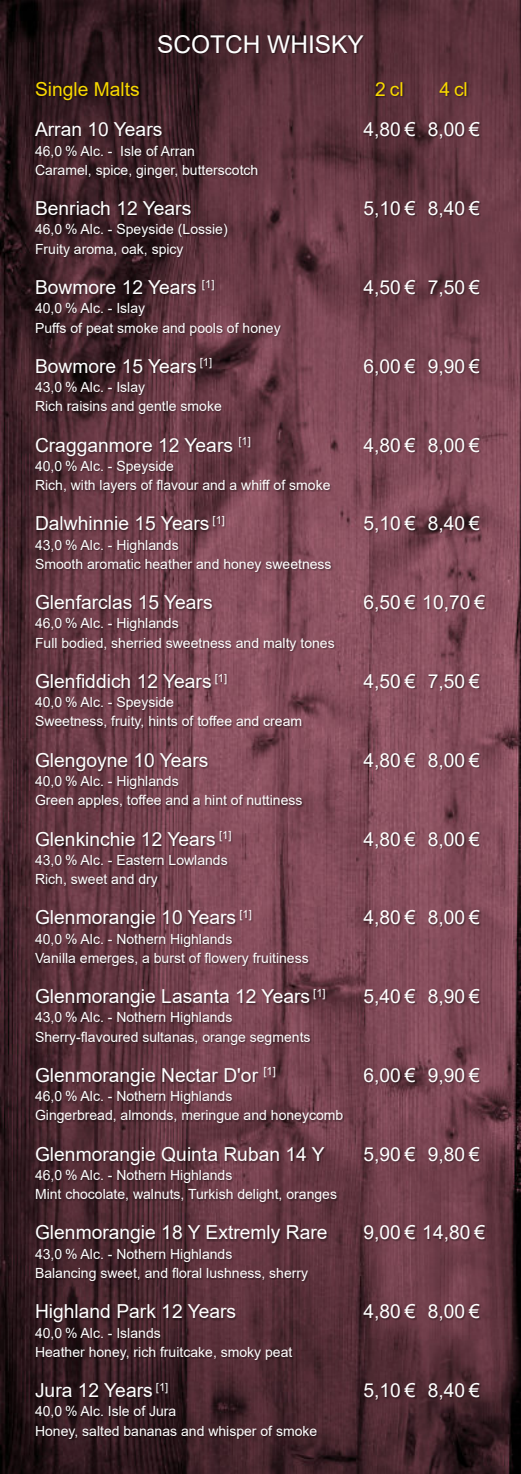
<style>
.page{position:relative;width:521px;height:1474px;background:#fff}
.page>*{position:absolute;margin:0;border:0;box-sizing:border-box;transform-origin:0 0}
.t1{font:24.5px "Arial";color:#fff}
.t2{font:19.25px "Arial";color:#fff}
.t3{font:19.25px "Arial";color:#f9d900}
.t4{font:14px/19.2px "Arial";color:#fff}
</style>
<div class="page">
<img style="left:0;top:0;width:521px;height:1473px">
<img style="left:35px;top:82px;width:309px;height:1357px">
<img style="left:364px;top:82px;width:52px;height:1318px">
<img style="left:424px;top:82px;width:62px;height:1318px">
<img style="left:158px;top:35px;width:207px;height:19px">
<h1 class="t1" style="left:157px;top:35px;width:208px">SCOTCH WHISKY</h1>
<h2 class="t3" style="left:35px;top:82px;width:106px">Single Malts</h2>
<h2 class="t2" style="left:35px;top:122px;width:129px">Arran 10 Years</h2>
<p class="t4" style="left:35px;top:142px;width:225px">46,0 % Alc. - Isle of Arran<br>Caramel, spice, ginger, butterscotch</p>
<h2 class="t2" style="left:35px;top:201px;width:158px">Benriach 12 Years</h2>
<p class="t4" style="left:35px;top:221px;width:194px">46,0 % Alc. - Speyside (Lossie)<br>Fruity aroma, oak, spicy</p>
<h2 class="t2" style="left:35px;top:280px;width:181px">Bowmore 12 Years <sup>[1]</sup></h2>
<p class="t4" style="left:35px;top:300px;width:247px">40,0 % Alc. - Islay<br>Puffs of peat smoke and pools of honey</p>
<h2 class="t2" style="left:35px;top:359px;width:179px">Bowmore 15 Years <sup>[1]</sup></h2>
<p class="t4" style="left:35px;top:379px;width:188px">43,0 % Alc. - Islay<br>Rich raisins and gentle smoke</p>
<h2 class="t2" style="left:35px;top:437px;width:217px">Cragganmore 12 Years <sup>[1]</sup></h2>
<p class="t4" style="left:35px;top:457px;width:297px">40,0 % Alc. - Speyside<br>Rich, with layers of flavour and a whiff of smoke</p>
<h2 class="t2" style="left:35px;top:516px;width:192px">Dalwhinnie 15 Years <sup>[1]</sup></h2>
<p class="t4" style="left:35px;top:536px;width:298px">43,0 % Alc. - Highlands<br>Smooth aromatic heather and honey sweetness</p>
<h2 class="t2" style="left:35px;top:595px;width:179px">Glenfarclas 15 Years</h2>
<p class="t4" style="left:35px;top:615px;width:301px">46,0 % Alc. - Highlands<br>Full bodied, sherried sweetness and malty tones</p>
<h2 class="t2" style="left:35px;top:674px;width:194px">Glenfiddich 12 Years <sup>[1]</sup></h2>
<p class="t4" style="left:35px;top:694px;width:269px">40,0 % Alc. - Speyside<br>Sweetness, fruity, hints of toffee and cream</p>
<h2 class="t2" style="left:35px;top:752px;width:175px">Glengoyne 10 Years</h2>
<p class="t4" style="left:35px;top:772px;width:269px">40,0 % Alc. - Highlands<br>Green apples, toffee and a hint of nuttiness</p>
<h2 class="t2" style="left:35px;top:831px;width:198px">Glenkinchie 12 Years <sup>[1]</sup></h2>
<p class="t4" style="left:35px;top:851px;width:194px">43,0 % Alc. - Eastern Lowlands<br>Rich, sweet and dry</p>
<h2 class="t2" style="left:35px;top:910px;width:218px">Glenmorangie 10 Years <sup>[1]</sup></h2>
<p class="t4" style="left:35px;top:930px;width:275px">40,0 % Alc. - Nothern Highlands<br>Vanilla emerges, a burst of flowery fruitiness</p>
<h2 class="t2" style="left:35px;top:989px;width:292px">Glenmorangie Lasanta 12 Years <sup>[1]</sup></h2>
<p class="t4" style="left:35px;top:1009px;width:277px">43,0 % Alc. - Nothern Highlands<br>Sherry-flavoured sultanas, orange segments</p>
<h2 class="t2" style="left:35px;top:1067px;width:242px">Glenmorangie Nectar D'or <sup>[1]</sup></h2>
<p class="t4" style="left:35px;top:1087px;width:310px">46,0 % Alc. - Nothern Highlands<br>Gingerbread, almonds, meringue and honeycomb</p>
<h2 class="t2" style="left:35px;top:1146px;width:291px">Glenmorangie Quinta Ruban 14 Y</h2>
<p class="t4" style="left:35px;top:1166px;width:303px">46,0 % Alc. - Nothern Highlands<br>Mint chocolate, walnuts, Turkish delight, oranges</p>
<h2 class="t2" style="left:35px;top:1225px;width:294px">Glenmorangie 18 Y Extremly Rare</h2>
<p class="t4" style="left:35px;top:1245px;width:275px">43,0 % Alc. - Nothern Highlands<br>Balancing sweet, and floral lushness, sherry</p>
<h2 class="t2" style="left:35px;top:1304px;width:203px">Highland Park 12 Years</h2>
<p class="t4" style="left:35px;top:1324px;width:259px">40,0 % Alc. - Islands<br>Heather honey, rich fruitcake, smoky peat</p>
<h2 class="t2" style="left:35px;top:1382px;width:135px">Jura 12 Years <sup>[1]</sup></h2>
<p class="t4" style="left:35px;top:1402px;width:284px">40,0 % Alc. Isle of Jura<br>Honey, salted bananas and whisper of smoke</p>
<h2 class="t3" style="left:375px;top:82px;width:30px">2cl</h2>
<h2 class="t2" style="left:363px;top:122px;width:54px">4,80 €</h2>
<h2 class="t3" style="left:439px;top:82px;width:30px">4cl</h2>
<h2 class="t2" style="left:428px;top:122px;width:54px">8,00 €</h2>
<h2 class="t2" style="left:363px;top:201px;width:54px">5,10 €</h2>
<h2 class="t2" style="left:428px;top:201px;width:54px">8,40 €</h2>
<h2 class="t2" style="left:363px;top:280px;width:54px">4,50 €</h2>
<h2 class="t2" style="left:428px;top:280px;width:54px">7,50 €</h2>
<h2 class="t2" style="left:363px;top:359px;width:54px">6,00 €</h2>
<h2 class="t2" style="left:428px;top:359px;width:54px">9,90 €</h2>
<h2 class="t2" style="left:363px;top:437px;width:54px">4,80 €</h2>
<h2 class="t2" style="left:428px;top:437px;width:54px">8,00 €</h2>
<h2 class="t2" style="left:363px;top:516px;width:54px">5,10 €</h2>
<h2 class="t2" style="left:428px;top:516px;width:54px">8,40 €</h2>
<h2 class="t2" style="left:363px;top:595px;width:123px">6,50 € 10,70 €</h2>
<h2 class="t2" style="left:363px;top:674px;width:54px">4,50 €</h2>
<h2 class="t2" style="left:428px;top:674px;width:54px">7,50 €</h2>
<h2 class="t2" style="left:363px;top:752px;width:54px">4,80 €</h2>
<h2 class="t2" style="left:428px;top:752px;width:54px">8,00 €</h2>
<h2 class="t2" style="left:363px;top:831px;width:54px">4,80 €</h2>
<h2 class="t2" style="left:428px;top:831px;width:54px">8,00 €</h2>
<h2 class="t2" style="left:363px;top:910px;width:54px">4,80 €</h2>
<h2 class="t2" style="left:428px;top:910px;width:54px">8,00 €</h2>
<h2 class="t2" style="left:363px;top:989px;width:54px">5,40 €</h2>
<h2 class="t2" style="left:428px;top:989px;width:54px">8,90 €</h2>
<h2 class="t2" style="left:363px;top:1067px;width:54px">6,00 €</h2>
<h2 class="t2" style="left:428px;top:1067px;width:54px">9,90 €</h2>
<h2 class="t2" style="left:363px;top:1146px;width:54px">5,90 €</h2>
<h2 class="t2" style="left:428px;top:1146px;width:54px">9,80 €</h2>
<h2 class="t2" style="left:363px;top:1225px;width:123px">9,00 € 14,80 €</h2>
<h2 class="t2" style="left:363px;top:1304px;width:54px">4,80 €</h2>
<h2 class="t2" style="left:428px;top:1304px;width:54px">8,00 €</h2>
<h2 class="t2" style="left:363px;top:1382px;width:54px">5,10 €</h2>
<h2 class="t2" style="left:428px;top:1382px;width:54px">8,40 €</h2>
</div>
